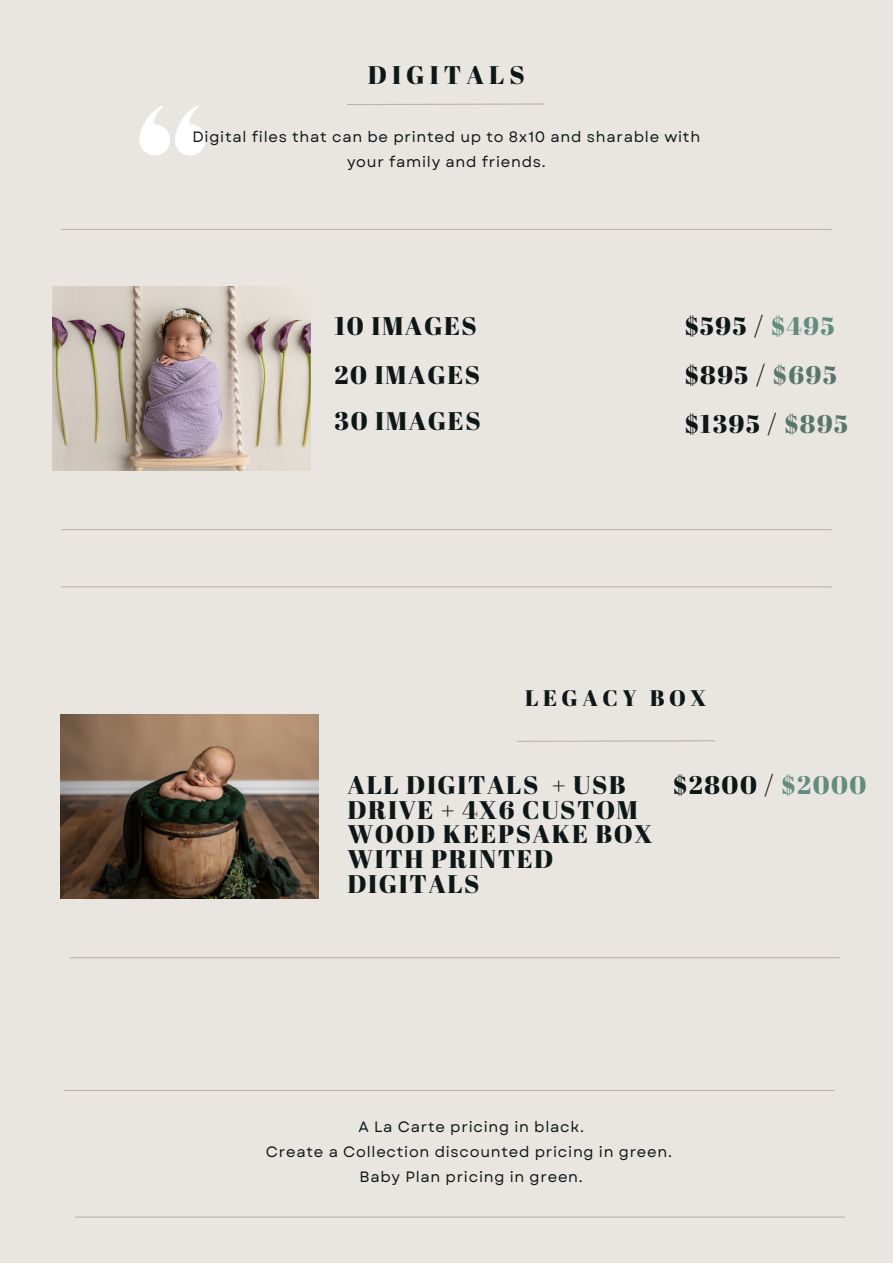
<style>
.page{position:relative;width:893px;height:1264px;background:#fff}
.page>*{position:absolute;margin:0;border:0;box-sizing:border-box;transform-origin:0 0}
.t1{font:25.5px/24.8px "Abril Fatface";letter-spacing:.06em;color:#0e1718}
.t2{font:25.5px "Abril Fatface";letter-spacing:.2em;color:#0e1718}
.t3{font:22.5px "Abril Fatface";letter-spacing:.2em;color:#0e1718}
.t4{font:15px/24.8px "Garet";letter-spacing:.05em;color:#0e1718;text-align:center}
.s1{color:#638c80}
.s2{color:#59766c}
</style>
<div class="page">
<div style="left:0;top:0;width:892px;height:1262px;background:#e9e5e1"></div>
<hr style="left:61px;top:229px;width:770px;height:1px;background:#bbb3ad">
<hr style="left:61px;top:529px;width:770px;height:1px;background:#bbb3ad">
<img style="left:53px;top:286px;width:257px;height:184px">
<hr style="left:61px;top:586px;width:770px;height:1px;background:#bbb3ad">
<hr style="left:69px;top:957px;width:770px;height:1px;background:#bbb3ad">
<img style="left:61px;top:714px;width:257px;height:184px">
<svg style="left:516px;top:740px;width:199px;height:2px"></svg>
<hr style="left:75px;top:1216px;width:770px;height:1px;background:#bbb3ad">
<hr style="left:64px;top:1089px;width:770px;height:1px;background:#bbb3ad">
<svg style="left:139px;top:106px;width:67px;height:49px"></svg>
<svg style="left:347px;top:103px;width:198px;height:2px"></svg>
<p class="t2" style="left:368px;top:57px;width:158px">DIGITALS</p>
<p class="t4" style="left:192px;top:125px;width:509px">Digital files that can be printed up to 8x10 and sharable with your family and friends.</p>
<p class="t1" style="left:334px;top:313px;width:144px">10 IMAGES</p>
<p class="t1" style="left:334px;top:362px;width:147px">20 IMAGES</p>
<p class="t1" style="left:334px;top:408px;width:148px">30 IMAGES</p>
<p class="t1" style="left:684px;top:313px;width:152px">$595 / <span class="s1">$495</span></p>
<p class="t1" style="left:684px;top:362px;width:154px">$895 / <span class="s2">$695</span></p>
<p class="t1" style="left:684px;top:411px;width:165px">$1395 / <span class="s2">$895</span></p>
<p class="t3" style="left:525px;top:682px;width:183px">LEGACY BOX</p>
<p class="t1" style="left:347px;top:771px;width:280px">ALL DIGITALS + USB</p>
<p class="t1" style="left:673px;top:771px;width:195px">$2800 / <span class="s1">$2000</span></p>
<p class="t1" style="left:347px;top:796px;width:306px">DRIVE + 4X6 CUSTOM<br>WOOD KEEPSAKE BOX<br>WITH PRINTED<br>DIGITALS</p>
<p class="t4" style="left:358px;top:1114px;width:227px">A La Carte pricing in black.</p>
<p class="t4" style="left:266px;top:1139px;width:407px">Create a Collection discounted pricing in green.</p>
<p class="t4" style="left:359px;top:1164px;width:225px">Baby Plan pricing in green.</p>
</div>
